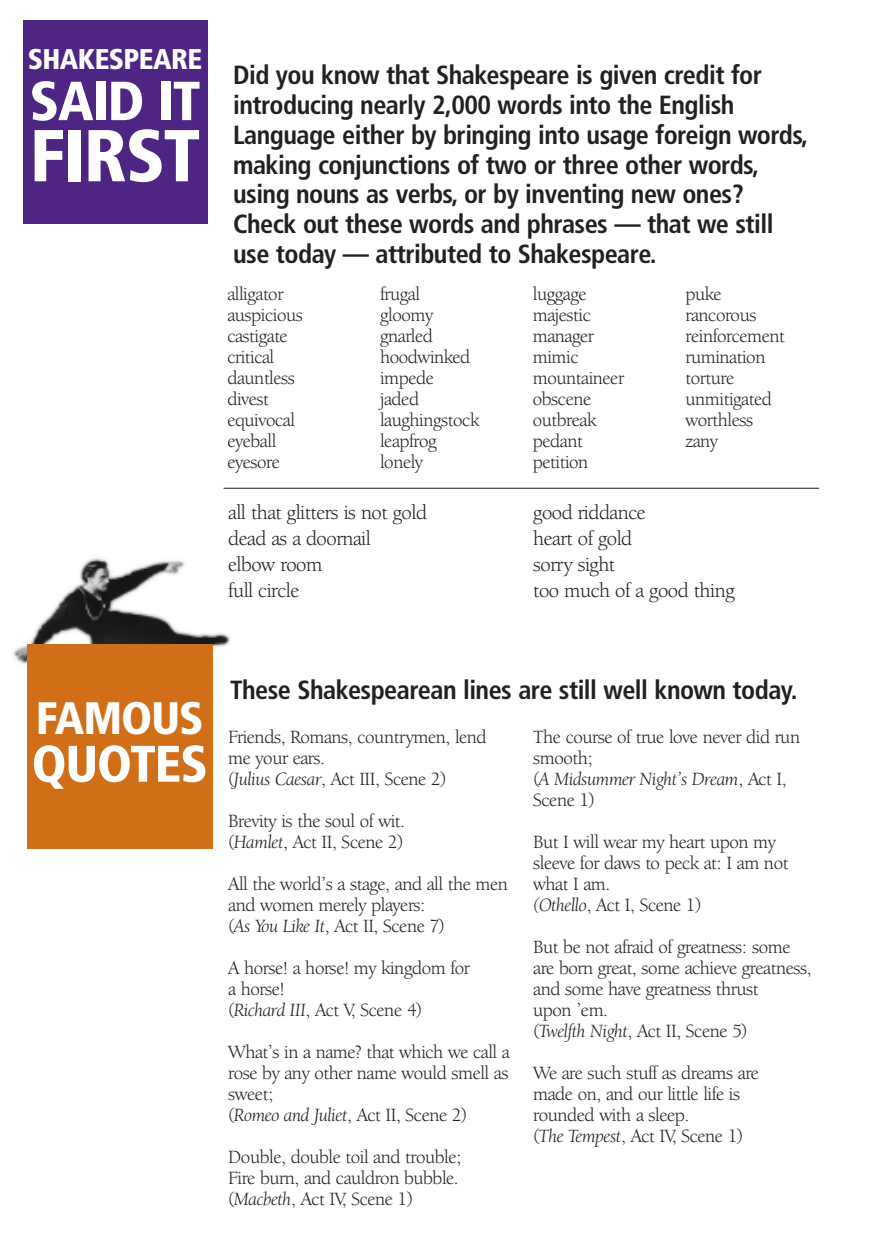
<style>
.page{position:relative;width:882px;height:1260px;background:#fff}
.page>*{position:absolute;margin:0;border:0;box-sizing:border-box;transform-origin:0 0}
.t1{font:900 condensed 73.33px "Frutiger";letter-spacing:-.02em;color:#fff}
.t2{font:900 condensed 54.95px "Frutiger";letter-spacing:-.02em;color:#fff}
.t3{font:900 condensed 51.45px "Frutiger";letter-spacing:-.02em;color:#fff}
.t4{font:900 condensed 45.5px "Frutiger";letter-spacing:-.02em;color:#fff}
.t5{font:900 condensed 28.53px "Frutiger";letter-spacing:-.02em;color:#fff}
.t6{font:700 condensed 26.25px/29.8px "Frutiger";letter-spacing:-.02em;color:#231f20}
.t7{font:21px/26.2px "Berkeley Oldstyle IT Cby BT";letter-spacing:-.02em;color:#231f20}
.t8{font:19.25px/21px "Berkeley Oldstyle IT Cby BT";letter-spacing:-.02em;color:#231f20}
.s1{font-style:italic}
</style>
<div class="page">
<img style="left:13px;top:558px;width:218px;height:106px">
<div style="left:23px;top:21px;width:184px;height:203px;background:#4e2582"></div>
<div style="left:27px;top:644px;width:186px;height:205px;background:#d06f18"></div>
<hr style="left:224px;top:488px;width:595px;height:1px;background:#231f20">
<h3 class="t5" style="left:28px;top:48px;width:176px">SHAKESPEARE</h3>
<h2 class="t2" style="left:30px;top:79px;width:172px">SAID IT</h2>
<h1 class="t1" style="left:30px;top:126px;width:172px">FIRST</h1>
<p class="t6" style="left:233px;top:63px;width:577px">Did you know that Shakespeare is given credit for introducing nearly 2,000 words into the English Language either by bringing into usage foreign words, making conjunctions of two or three other words, using nouns as verbs, or by inventing new ones?<br>Check out these words and phrases — that we still use today — attributed to Shakespeare.</p>
<p class="t8" style="left:227px;top:286px;width:77px">alligator auspicious castigate critical dauntless divest equivocal eyeball eyesore</p>
<p class="t8" style="left:380px;top:286px;width:101px">frugal<br>gloomy gnarled hoodwinked impede<br>jaded laughingstock leapfrog lonely</p>
<p class="t8" style="left:533px;top:286px;width:93px">luggage majestic manager mimic mountaineer obscene outbreak pedant petition</p>
<p class="t8" style="left:686px;top:286px;width:101px">puke rancorous reinforcement rumination torture unmitigated worthless zany</p>
<p class="t7" style="left:228px;top:501px;width:200px">all that glitters is not gold dead as a doornail<br>elbow room<br>full circle</p>
<p class="t7" style="left:533px;top:501px;width:203px">good riddance<br>heart of gold<br>sorry sight<br>too much of a good thing</p>
<h3 class="t4" style="left:36px;top:700px;width:169px">FAMOUS</h3>
<h3 class="t3" style="left:32px;top:743px;width:178px">QUOTES</h3>
<h3 class="t6" style="left:230px;top:677px;width:569px">These Shakespearean lines are still well known today.</h3>
<p class="t8" style="left:228px;top:728px;width:260px">Friends, Romans, countrymen, lend me your ears.<br>(<span class="s1">Julius Caesar</span>, Act III, Scene 2)</p>
<p class="t8" style="left:228px;top:812px;width:179px">Brevity is the soul of wit. (<span class="s1">Hamlet</span>, Act II, Scene 2)</p>
<p class="t8" style="left:228px;top:875px;width:281px">All the world’s a stage, and all the men and women merely players:<br>(<span class="s1">As You Like It</span>, Act II, Scene 7)</p>
<p class="t8" style="left:228px;top:959px;width:243px">A horse! a horse! my kingdom for a horse!<br>(<span class="s1">Richard III</span>, Act V, Scene 4)</p>
<p class="t8" style="left:228px;top:1043px;width:283px">What’s in a name? that which we call a rose by any other name would smell as sweet;<br>(<span class="s1">Romeo and Juliet</span>, Act II, Scene 2)</p>
<p class="t8" style="left:228px;top:1148px;width:235px">Double, double toil and trouble;<br>Fire burn, and cauldron bubble. (<span class="s1">Macbeth</span>, Act IV, Scene 1)</p>
<p class="t8" style="left:533px;top:728px;width:268px">The course of true love never did run smooth;<br>(<span class="s1">A Midsummer Night’s Dream</span>, Act I,<br>Scene 1)</p>
<p class="t8" style="left:533px;top:833px;width:257px">But I will wear my heart upon my sleeve for daws to peck at: I am not what I am.<br><span class="s1">(Othello</span>, Act I, Scene 1)</p>
<p class="t8" style="left:533px;top:938px;width:280px">But be not afraid of greatness: some are born great, some achieve greatness, and some have greatness thrust<br>upon ’em.<br>(<span class="s1">Twelfth Night</span>, Act II, Scene 5)</p>
<p class="t8" style="left:533px;top:1064px;width:227px">We are such stuff as dreams are made on, and our little life is rounded with a sleep.<br>(<span class="s1">The Tempest</span>, Act IV, Scene 1)</p>
</div>
